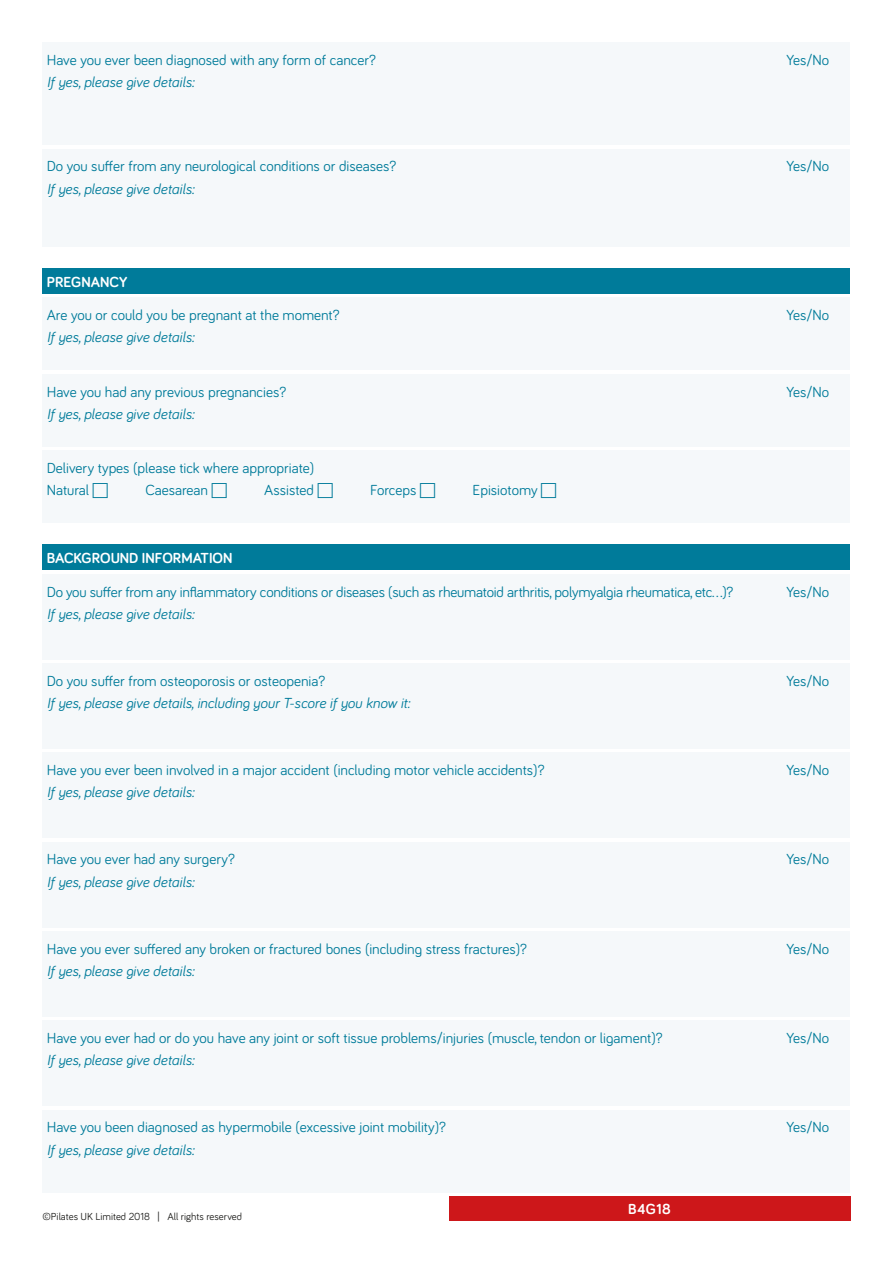
<style>
.page{position:relative;width:893px;height:1263px;background:#fff}
.page>*{position:absolute;margin:0;border:0;box-sizing:border-box;transform-origin:0 0}
.t1{font:15px/22.2px "Bariol";color:#007b9a}
.t2{font:italic 15px "Bariol";color:#007b9a}
.t3{font:700 15px "Bariol";color:#fff}
.t4{font:10.5px "Bariol";color:#1d1d1b}
</style>
<div class="page">
<div style="left:43px;top:268px;width:807px;height:25px;background:#007b9a"></div>
<div style="left:43px;top:544px;width:807px;height:26px;background:#007b9a"></div>
<div style="left:43px;top:43px;width:807px;height:102px;background:#f5f8fa"></div>
<div style="left:43px;top:298px;width:807px;height:72px;background:#f5f8fa"></div>
<div style="left:43px;top:574px;width:807px;height:85px;background:#f5f8fa"></div>
<div style="left:43px;top:374px;width:807px;height:72px;background:#f5f8fa"></div>
<div style="left:43px;top:663px;width:807px;height:85px;background:#f5f8fa"></div>
<div style="left:43px;top:753px;width:807px;height:85px;background:#f5f8fa"></div>
<div style="left:43px;top:842px;width:807px;height:85px;background:#f5f8fa"></div>
<div style="left:43px;top:931px;width:807px;height:85px;background:#f5f8fa"></div>
<div style="left:43px;top:1020px;width:807px;height:86px;background:#f5f8fa"></div>
<div style="left:43px;top:1110px;width:807px;height:82px;background:#f5f8fa"></div>
<div style="left:43px;top:451px;width:807px;height:72px;background:#f5f8fa"></div>
<div style="left:43px;top:149px;width:807px;height:98px;background:#f5f8fa"></div>
<div style="left:449px;top:1196px;width:401px;height:24px;background:#cd171a"></div>
<p class="t1" style="left:47px;top:48px;width:331px">Have you ever been diagnosed with any form of cancer?</p>
<p class="t1" style="left:786px;top:48px;width:44px">Yes/No</p>
<p class="t2" style="left:47px;top:72px;width:149px">If yes, please give details:</p>
<p class="t1" style="left:47px;top:154px;width:351px">Do you suffer from any neurological conditions or diseases?</p>
<p class="t1" style="left:786px;top:154px;width:44px">Yes/No</p>
<p class="t2" style="left:47px;top:178px;width:149px">If yes, please give details:</p>
<p class="t3" style="left:47px;top:271px;width:82px">PREGNANCY</p>
<p class="t1" style="left:47px;top:303px;width:294px">Are you or could you be pregnant at the moment?</p>
<p class="t1" style="left:786px;top:303px;width:44px">Yes/No</p>
<p class="t2" style="left:47px;top:327px;width:149px">If yes, please give details:</p>
<p class="t1" style="left:47px;top:380px;width:241px">Have you had any previous pregnancies?</p>
<p class="t1" style="left:786px;top:380px;width:44px">Yes/No</p>
<p class="t2" style="left:47px;top:404px;width:149px">If yes, please give details:</p>
<p class="t1" style="left:47px;top:456px;width:269px">Delivery types (please tick where appropriate)<br>Natural</p>
<p class="t1" style="left:145px;top:479px;width:64px">Caesarean</p>
<p class="t1" style="left:264px;top:479px;width:51px">Assisted</p>
<p class="t1" style="left:370px;top:479px;width:48px">Forceps</p>
<p class="t1" style="left:473px;top:479px;width:66px">Episiotomy</p>
<p class="t3" style="left:47px;top:548px;width:187px">BACKGROUND INFORMATION</p>
<p class="t1" style="left:47px;top:580px;width:688px">Do you suffer from any inflammatory conditions or diseases (such as rheumatoid arthritis, polymyalgia rheumatica, etc…)?</p>
<p class="t1" style="left:786px;top:580px;width:44px">Yes/No</p>
<p class="t2" style="left:47px;top:603px;width:149px">If yes, please give details:</p>
<p class="t1" style="left:47px;top:669px;width:280px">Do you suffer from osteoporosis or osteopenia?</p>
<p class="t1" style="left:786px;top:669px;width:44px">Yes/No</p>
<p class="t2" style="left:47px;top:693px;width:365px">If yes, please give details, including your T-score if you know it:</p>
<p class="t1" style="left:47px;top:758px;width:499px">Have you ever been involved in a major accident (including motor vehicle accidents)?</p>
<p class="t1" style="left:786px;top:758px;width:44px">Yes/No</p>
<p class="t2" style="left:47px;top:782px;width:149px">If yes, please give details:</p>
<p class="t1" style="left:47px;top:847px;width:190px">Have you ever had any surgery?</p>
<p class="t1" style="left:786px;top:847px;width:44px">Yes/No</p>
<p class="t2" style="left:47px;top:871px;width:149px">If yes, please give details:</p>
<p class="t1" style="left:47px;top:937px;width:482px">Have you ever suffered any broken or fractured bones (including stress fractures)?</p>
<p class="t1" style="left:786px;top:937px;width:44px">Yes/No</p>
<p class="t2" style="left:47px;top:961px;width:149px">If yes, please give details:</p>
<p class="t1" style="left:47px;top:1026px;width:617px">Have you ever had or do you have any joint or soft tissue problems/injuries (muscle, tendon or ligament)?</p>
<p class="t1" style="left:786px;top:1026px;width:44px">Yes/No</p>
<p class="t2" style="left:47px;top:1050px;width:149px">If yes, please give details:</p>
<p class="t1" style="left:47px;top:1115px;width:401px">Have you been diagnosed as hypermobile (excessive joint mobility)?</p>
<p class="t1" style="left:786px;top:1115px;width:44px">Yes/No</p>
<p class="t2" style="left:47px;top:1139px;width:149px">If yes, please give details:</p>
<p class="t4" style="left:43px;top:1210px;width:201px">©Pilates UK Limited 2018 | All rights reserved</p>
<p class="t3" style="left:628px;top:1198px;width:44px">B4G18</p>
</div>
